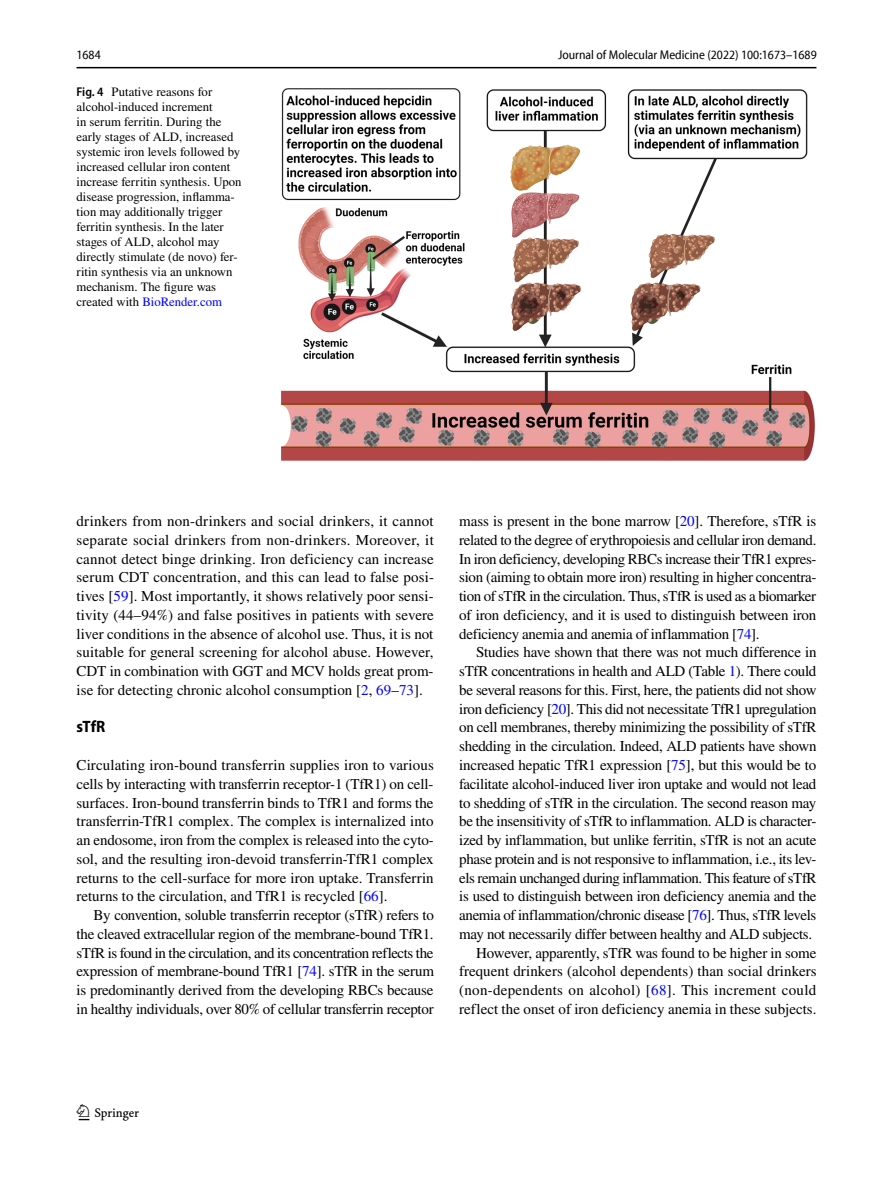
<style>
.page{position:relative;width:893px;height:1187px;background:#fff}
.page>*{position:absolute;margin:0;border:0;box-sizing:border-box;transform-origin:0 0}
.t1{font:22.5px "Springnew Regular 2";color:#000}
.t2{font:700 semi-condensed 16.5px "Myriad Pro";color:#000}
.t3{font:15px/18.8px "STIX";letter-spacing:-.02em;color:#000;text-align:justify}
.t4{font:12.75px/15px "STIX";color:#000}
.t5{font:semi-condensed 12.75px "Myriad Pro Unic";color:#000}
.s1{font-family:"Myriad Pro";font-weight:600;font-stretch:semi-condensed}
.s2{color:#00f}
</style>
<div class="page">
<hr style="left:77px;top:67px;width:739px;height:1px;background:#000">
<img style="left:281px;top:88px;width:534px;height:373px">
<p class="t5" style="left:77px;top:50px;width:26px">1684</p>
<p class="t5" style="left:558px;top:50px;width:260px">Journal of Molecular Medicine (2022) 100:1673–1689</p>
<p class="t4" style="left:77px;top:85px;width:166px"><span class="s1">Fig. 4</span> Putative reasons for alcohol-induced increment<br>in serum ferritin. During the early stages of ALD, increased systemic iron levels followed by increased cellular iron content increase ferritin synthesis. Upon disease progression, inflamma&shy;tion may additionally trigger ferritin synthesis. In the later stages of ALD, alcohol may directly stimulate (de novo) fer&shy;ritin synthesis via an unknown mechanism. The figure was created with <span class="s2">BioRender.com</span></p>
<p class="t3" style="left:77px;top:512px;width:359px">drinkers from non-drinkers and social drinkers, it cannot separate social drinkers from non-drinkers. Moreover, it cannot detect binge drinking. Iron deficiency can increase serum CDT concentration, and this can lead to false posi&shy;tives [<span class="s2">59</span>]. Most importantly, it shows relatively poor sensi&shy;tivity (44–94%) and false positives in patients with severe liver conditions in the absence of alcohol use. Thus, it is not suitable for general screening for alcohol abuse. However, CDT in combination with GGT and MCV holds great prom&shy;ise for detecting chronic alcohol consumption [<span class="s2">2</span>, <span class="s2">69</span>–<span class="s2">73</span>].</p>
<p class="t2" style="left:77px;top:717px;width:30px">sTfR</p>
<p class="t3" style="left:77px;top:756px;width:359px">Circulating iron-bound transferrin supplies iron to various cells by interacting with transferrin receptor-1 (TfR1) on cell&shy;surfaces. Iron-bound transferrin binds to TfR1 and forms the transferrin-TfR1 complex. The complex is internalized into an endosome, iron from the complex is released into the cyto&shy;sol, and the resulting iron-devoid transferrin-TfR1 complex returns to the cell-surface for more iron uptake. Transferrin returns to the circulation, and TfR1 is recycled [<span class="s2">66</span>].</p>
<p class="t3" style="left:77px;top:906px;width:359px;text-indent:17px">By convention, soluble transferrin receptor (sTfR) refers to the cleaved extracellular region of the membrane-bound TfR1. sTfR is found in the circulation, and its concentration reflects the expression of membrane-bound TfR1 [<span class="s2">74</span>]. sTfR in the serum is predominantly derived from the developing RBCs because in healthy individuals, over 80% of cellular transferrin receptor</p>
<p class="t3" style="left:459px;top:512px;width:359px">mass is present in the bone marrow [<span class="s2">20</span>]. Therefore, sTfR is related to the degree of erythropoiesis and cellular iron demand.<br>In iron deficiency, developing RBCs increase their TfR1 expres&shy;sion (aiming to obtain more iron) resulting in higher concentra&shy;tion of sTfR in the circulation. Thus, sTfR is used as a biomarker of iron deficiency, and it is used to distinguish between iron deficiency anemia and anemia of inflammation [<span class="s2">74</span>].</p>
<p class="t3" style="left:459px;top:644px;width:359px;text-align:right">Studies have shown that there was not much difference in sTfR concentrations in health and ALD (Table <span class="s2">1</span>). There could be several reasons for this. First, here, the patients did not show iron deficiency [<span class="s2">20</span>]. This did not necessitate TfR1 upregulation on cell membranes, thereby minimizing the possibility of sTfR shedding in the circulation. Indeed, ALD patients have shown increased hepatic TfR1 expression [<span class="s2">75</span>], but this would be to facilitate alcohol-induced liver iron uptake and would not lead to shedding of sTfR in the circulation. The second reason may be the insensitivity of sTfR to inflammation. ALD is character&shy;ized by inflammation, but unlike ferritin, sTfR is not an acute phase protein and is not responsive to inflammation, i.e., its lev&shy;els remain unchanged during inflammation. This feature of sTfR is used to distinguish between iron deficiency anemia and the anemia of inflammation/chronic disease [<span class="s2">76</span>]. Thus, sTfR levels may not necessarily differ between healthy and ALD subjects.<br>However, apparently, sTfR was found to be higher in some frequent drinkers (alcohol dependents) than social drinkers (non-dependents on alcohol) [<span class="s2">68</span>]. This increment could reflect the onset of iron deficiency anemia in these subjects.</p>
<h1 class="t1" style="left:79px;top:1104px;width:62px">1 3</h1>
</div>
